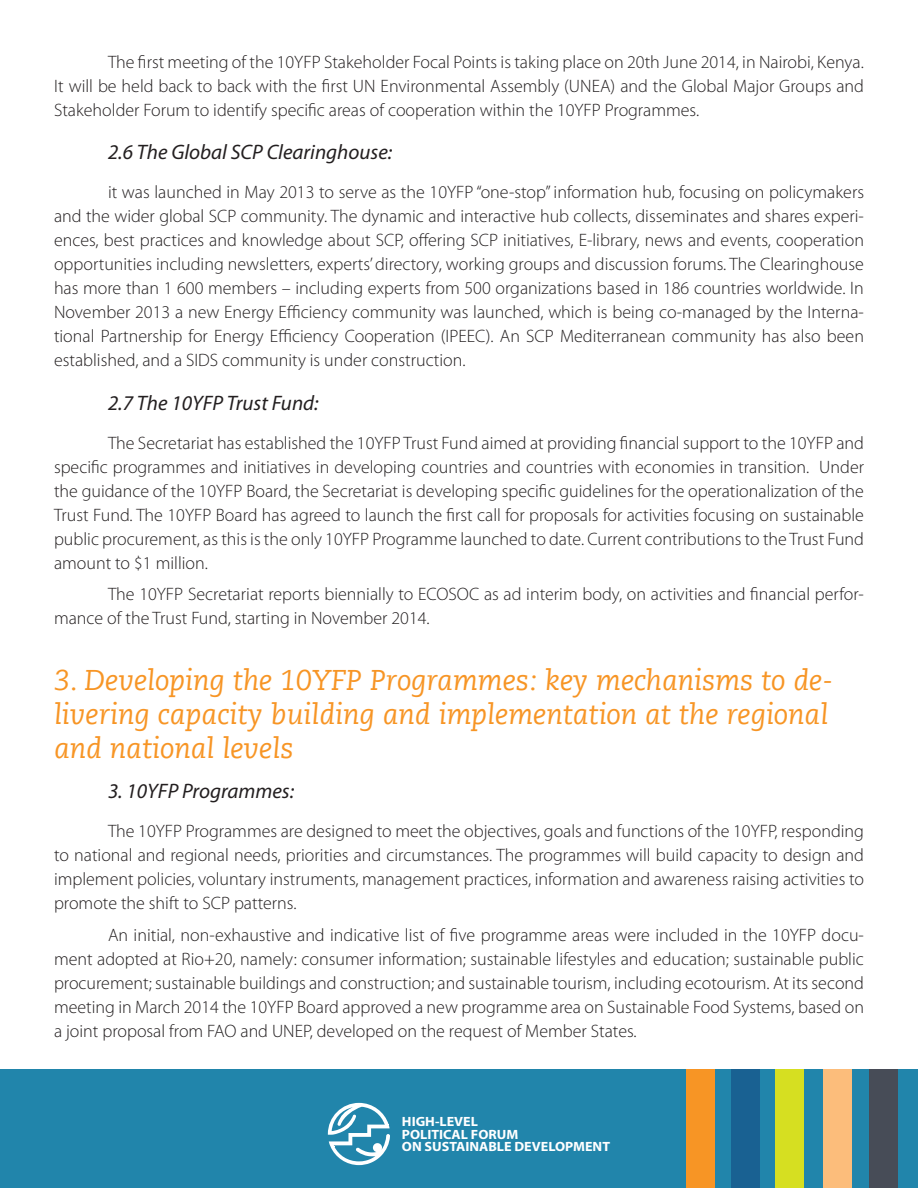
<style>
.page{position:relative;width:918px;height:1188px;background:#fff}
.page>*{position:absolute;margin:0;border:0;box-sizing:border-box;transform-origin:0 0}
.Title_1{font:italic 28.5px/34.2px "Caecilia LT Std";color:#f79525}
.Title_2{font:italic 21px "Myriad Pro";color:#231f20}
.Paragraph_Style_2{font:300 18px/24px "Myriad Pro";color:#231f20;text-align:justify}
.t1{font:700 13.5px/12.3px "Myriad Pro";color:#fff;scale:1.05 1}
</style>
<div class="page">
<div style="left:0;top:1070px;width:918px;height:118px;background:#2185ab"></div>
<div style="left:686px;top:1070px;width:28px;height:118px;background:#f79525"></div>
<div style="left:731px;top:1070px;width:28px;height:118px;background:#196192"></div>
<div style="left:775px;top:1070px;width:29px;height:118px;background:#d6df21"></div>
<div style="left:823px;top:1070px;width:29px;height:118px;background:#fcbd7b"></div>
<div style="left:870px;top:1070px;width:28px;height:118px;background:#474c57"></div>
<svg style="left:328px;top:1103px;width:62px;height:62px"></svg>
<p class="Paragraph_Style_2" style="left:54px;top:49px;width:811px;text-indent:54px">The first meeting of the 10YFP Stakeholder Focal Points is taking place on 20th June 2014, in Nairobi, Kenya.<br>It will be held back to back with the first UN Environmental Assembly (UNEA) and the Global Major Groups and Stakeholder Forum to identify specific areas of cooperation within the 10YFP Programmes.</p>
<p class="Title_2" style="left:108px;top:139px;width:286px">2.6 The Global SCP Clearinghouse:</p>
<p class="Paragraph_Style_2" style="left:54px;top:180px;width:812px;text-indent:54px">it was launched in May 2013 to serve as the 10YFP “one-stop” information hub, focusing on policymakers and the wider global SCP community. The dynamic and interactive hub collects, disseminates and shares experi&shy;ences, best practices and knowledge about SCP, offering SCP initiatives, E-library, news and events, cooperation opportunities including newsletters, experts’ directory, working groups and discussion forums. The Clearinghouse has more than 1 600 members – including experts from 500 organizations based in 186 countries worldwide. In November 2013 a new Energy Efficiency community was launched, which is being co-managed by the Interna&shy;tional Partnership for Energy Efficiency Cooperation (IPEEC). An SCP Mediterranean community has also been established, and a SIDS community is under construction.</p>
<p class="Title_2" style="left:108px;top:389px;width:212px">2.7 The 10YFP Trust Fund:</p>
<p class="Paragraph_Style_2" style="left:54px;top:430px;width:812px;text-indent:54px">The Secretariat has established the 10YFP Trust Fund aimed at providing financial support to the 10YFP and specific programmes and initiatives in developing countries and countries with economies in transition. Under the guidance of the 10YFP Board, the Secretariat is developing specific guidelines for the operationalization of the Trust Fund. The 10YFP Board has agreed to launch the first call for proposals for activities focusing on sustainable public procurement, as this is the only 10YFP Programme launched to date. Current contributions to the Trust Fund amount to $1 million.</p>
<p class="Paragraph_Style_2" style="left:54px;top:582px;width:812px;text-indent:54px">The 10YFP Secretariat reports biennially to ECOSOC as ad interim body, on activities and financial perfor&shy;mance of the Trust Fund, starting in November 2014.</p>
<p class="Title_1" style="left:54px;top:663px;width:781px">3. Developing the 10YFP Programmes: key mechanisms to de&shy;livering capacity building and implementation at the regional and national levels</p>
<p class="Title_2" style="left:108px;top:778px;width:188px">3. 10YFP Programmes:</p>
<p class="Paragraph_Style_2" style="left:54px;top:819px;width:812px;text-indent:54px">The 10YFP Programmes are designed to meet the objectives, goals and functions of the 10YFP, responding to national and regional needs, priorities and circumstances. The programmes will build capacity to design and implement policies, voluntary instruments, management practices, information and awareness raising activities to promote the shift to SCP patterns.</p>
<p class="Paragraph_Style_2" style="left:54px;top:923px;width:812px;text-indent:54px">An initial, non-exhaustive and indicative list of five programme areas were included in the 10YFP docu&shy;ment adopted at Rio+20, namely: consumer information; sustainable lifestyles and education; sustainable public procurement; sustainable buildings and construction; and sustainable tourism, including ecotourism. At its second meeting in March 2014 the 10YFP Board approved a new programme area on Sustainable Food Systems, based on a joint proposal from FAO and UNEP, developed on the request of Member States.</p>
<p class="t1" style="left:402px;top:1115px;width:200px">HIGH-LEVEL<br>POLITICAL FORUM<br>ON SUSTAINABLE DEVELOPMENT</p>
</div>
